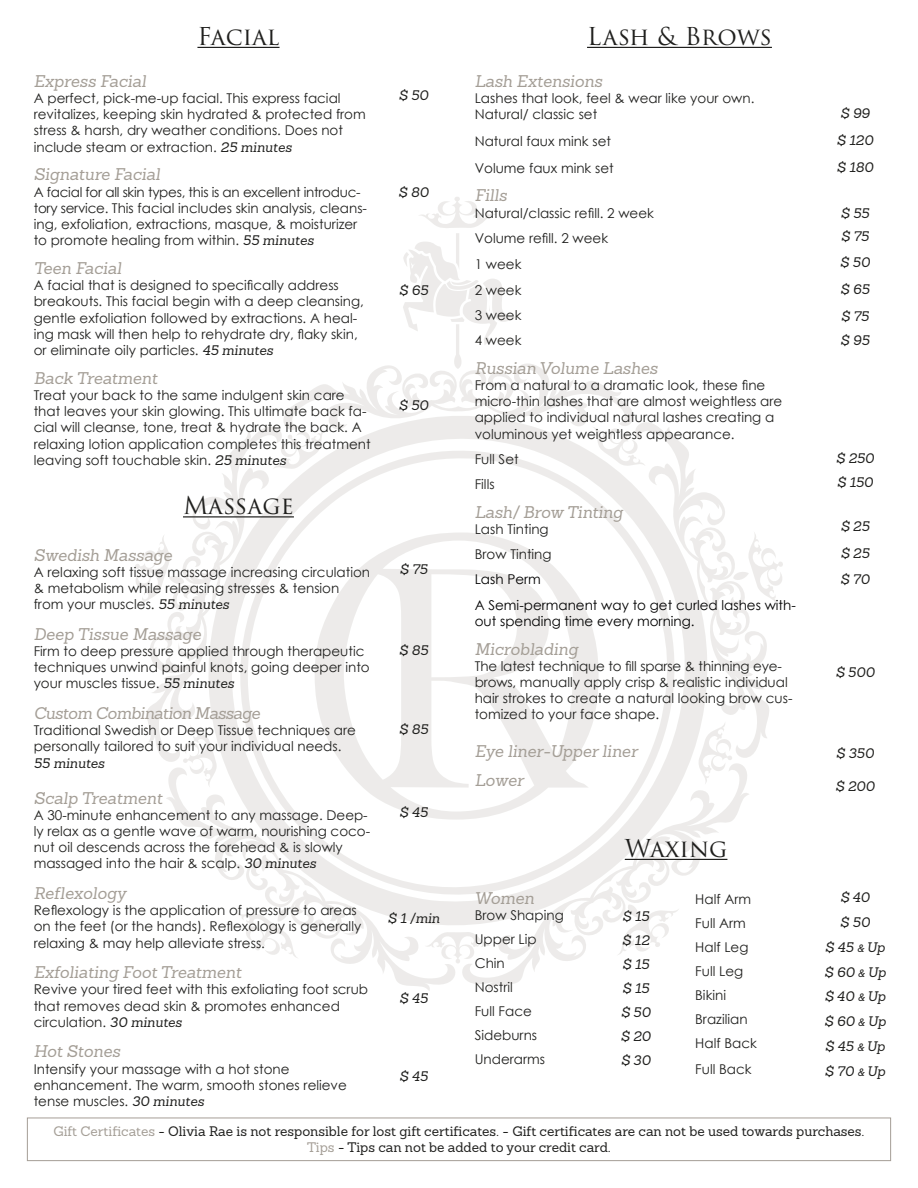
<style>
.page{position:relative;width:918px;height:1188px;background:#fff}
.page>*{position:absolute;margin:0;border:0;box-sizing:border-box;transform-origin:0 0}
.t1{font:24px "Trajan Pro 3";color:#20201e}
.t2{font:italic 16.5px/28.8px "Sanchez";color:#a49e96}
.t3{font:italic 16.5px "Sanchez";letter-spacing:-.03em;color:#a49e96}
.t4{font:13.5px/16.2px "Century Gothic";color:#20201e}
.t5{font:italic 13.5px/24px "Sanchez";color:#20201e}
.t6{font:13.5px/16.2px "Sanchez";color:#20201e;text-align:center}
.t7{font:13.5px/25.2px "Century Gothic";color:#000}
.s1{font-family:"Sanchez";font-style:italic}
.s2{font-size:10.5px}
.s3{color:#a49e96}
</style>
<div class="page">
<svg style="left:166px;top:775px;width:284px;height:216px"></svg>
<svg style="left:183px;top:763px;width:566px;height:218px"></svg>
<svg style="left:235px;top:907px;width:5px;height:52px"></svg>
<svg style="left:182px;top:775px;width:37px;height:13px"></svg>
<svg style="left:147px;top:444px;width:93px;height:331px"></svg>
<svg style="left:240px;top:428px;width:459px;height:535px"></svg>
<svg style="left:135px;top:534px;width:49px;height:75px"></svg>
<svg style="left:266px;top:197px;width:362px;height:273px"></svg>
<svg style="left:625px;top:406px;width:144px;height:352px"></svg>
<svg style="left:733px;top:531px;width:50px;height:76px"></svg>
<svg style="left:698px;top:721px;width:36px;height:64px"></svg>
<div style="left:27px;top:1118px;width:864px;height:43px;border:1px solid #a59e96"></div>
<hr style="left:587px;top:47px;width:185px;height:1px;background:#20201e">
<hr style="left:625px;top:859px;width:102px;height:1px;background:#20201e">
<hr style="left:197px;top:47px;width:83px;height:1px;background:#20201e">
<hr style="left:183px;top:516px;width:111px;height:1px;background:#20201e">
<h1 class="t1" style="left:197px;top:20px;width:84px">Facial</h1>
<p class="t2" style="left:34px;top:66px;width:114px">Express Facial</p>
<p class="t4" style="left:34px;top:90px;width:334px">A perfect, pick-me-up facial. This express facial revitalizes, keeping skin hydrated &amp; protected from stress &amp; harsh, dry weather conditions. Does not include steam or extraction. <span class="s1">25 minutes</span></p>
<p class="t2" style="left:34px;top:160px;width:128px">Signature Facial</p>
<p class="t4" style="left:34px;top:183px;width:335px">A facial for all skin types, this is an excellent introduc&shy;tory service. This facial includes skin analysis, cleans&shy;ing, exfoliation, extractions, masque, &amp; moisturizer to promote healing from within. <span class="s1">55 minutes</span></p>
<p class="t2" style="left:34px;top:254px;width:89px">Teen Facial</p>
<p class="t4" style="left:34px;top:277px;width:332px">A facial that is designed to specifically address breakouts. This facial begin with a deep cleansing, gentle exfoliation followed by extractions. A heal&shy;ing mask will then help to rehydrate dry, flaky skin, or eliminate oily particles. <span class="s1">45 minutes</span></p>
<p class="t2" style="left:34px;top:363px;width:125px">Back Treatment</p>
<p class="t4" style="left:34px;top:387px;width:338px">Treat your back to the same indulgent skin care that leaves your skin glowing. This ultimate back fa&shy;cial will cleanse, tone, treat &amp; hydrate the back. A relaxing lotion application completes this treatment leaving soft touchable skin. <span class="s1">25 minutes</span></p>
<h1 class="t1" style="left:183px;top:489px;width:112px">Massage</h1>
<p class="t2" style="left:34px;top:540px;width:140px">Swedish Massage</p>
<p class="t4" style="left:34px;top:564px;width:338px">A relaxing soft tissue massage increasing circulation &amp; metabolism while releasing stresses &amp; tension from your muscles. <span class="s1">55 minutes</span></p>
<p class="t2" style="left:34px;top:619px;width:169px">Deep Tissue Massage</p>
<p class="t4" style="left:34px;top:643px;width:338px">Firm to deep pressure applied through therapeutic techniques unwind painful knots, going deeper into your muscles tissue. <span class="s1">55 minutes</span></p>
<p class="t3" style="left:34px;top:703px;width:228px">Custom Combination Massage</p>
<p class="t4" style="left:34px;top:722px;width:324px">Traditional Swedish or Deep Tissue techniques are personally tailored to suit your individual needs.</p>
<p class="t5" style="left:34px;top:751px;width:72px">55 minutes</p>
<p class="t2" style="left:34px;top:783px;width:130px">Scalp Treatment</p>
<p class="t4" style="left:34px;top:807px;width:338px">A 30-minute enhancement to any massage. Deep&shy;ly relax as a gentle wave of warm, nourishing coco&shy;nut oil descends across the forehead &amp; is slowly massaged into the hair &amp; scalp. <span class="s1">30 minutes</span></p>
<p class="t2" style="left:34px;top:879px;width:94px">Reflexology</p>
<p class="t4" style="left:34px;top:902px;width:329px">Reflexology is the application of pressure to areas on the feet (or the hands). Reflexology is generally relaxing &amp; may help alleviate stress.</p>
<p class="t2" style="left:34px;top:958px;width:209px">Exfoliating Foot Treatment</p>
<p class="t4" style="left:34px;top:981px;width:336px">Revive your tired feet with this exfoliating foot scrub that removes dead skin &amp; promotes enhanced circulation. <span class="s1">30 minutes</span></p>
<p class="t2" style="left:34px;top:1037px;width:88px">Hot Stones</p>
<p class="t4" style="left:34px;top:1060px;width:315px">Intensify your massage with a hot stone enhancement. The warm, smooth stones relieve tense muscles. <span class="s1">30 minutes</span></p>
<p class="t5" style="left:399px;top:83px;width:31px">$ 50</p>
<p class="t5" style="left:399px;top:180px;width:32px">$ 80</p>
<p class="t5" style="left:399px;top:279px;width:31px">$ 65</p>
<p class="t5" style="left:399px;top:393px;width:31px">$ 50</p>
<p class="t5" style="left:400px;top:557px;width:29px">$ 75</p>
<p class="t5" style="left:399px;top:638px;width:31px">$ 85</p>
<p class="t5" style="left:399px;top:717px;width:31px">$ 85</p>
<p class="t5" style="left:400px;top:800px;width:30px">$ 45</p>
<p class="t5" style="left:388px;top:906px;width:53px">$ 1 /min</p>
<p class="t5" style="left:400px;top:986px;width:30px">$ 45</p>
<p class="t5" style="left:400px;top:1064px;width:30px">$ 45</p>
<h1 class="t1" style="left:587px;top:20px;width:186px">Lash &amp; Brows</h1>
<p class="t2" style="left:475px;top:66px;width:129px">Lash Extensions</p>
<p class="t4" style="left:475px;top:90px;width:281px">Lashes that look, feel &amp; wear like your own.<br>Natural/ classic set</p>
<p class="t4" style="left:475px;top:127px;width:140px;line-height:26.7px">Natural faux mink set<br>Volume faux mink set</p>
<p class="t2" style="left:475px;top:181px;width:34px">Fills</p>
<p class="t4" style="left:475px;top:200px;width:181px;line-height:25.2px">Natural/classic refill. 2 week<br>Volume refill. 2 week</p>
<p class="t4" style="left:475px;top:252px;width:48px;line-height:25.2px;text-align:justify">1 week 2 week 3 week 4 week</p>
<p class="t2" style="left:475px;top:353px;width:184px">Russian Volume Lashes</p>
<p class="t4" style="left:475px;top:377px;width:309px">From a natural to a dramatic look, these fine micro-thin lashes that are almost weightless are applied to individual natural lashes creating a voluminous yet weightless appearance.</p>
<p class="t4" style="left:475px;top:446px;width:45px;line-height:25.2px">Full Set<br>Fills</p>
<p class="t2" style="left:475px;top:497px;width:150px">Lash/ Brow Tinting</p>
<p class="t4" style="left:475px;top:516px;width:78px;line-height:25.2px">Lash Tinting<br>Brow Tinting</p>
<p class="t7" style="left:475px;top:567px;width:323px">Lash Perm<br>A Semi-permanent way to get curled lashes with-</p>
<p class="t7" style="left:475px;top:608px;width:221px">out spending time every morning.</p>
<p class="t2" style="left:475px;top:634px;width:105px">Microblading</p>
<p class="t4" style="left:475px;top:658px;width:319px">The latest technique to fill sparse &amp; thinning eye&shy;brows, manually apply crisp &amp; realistic individual hair strokes to create a natural looking brow cus&shy;tomized to your face shape.</p>
<p class="t2" style="left:475px;top:737px;width:164px">Eye liner-Upper liner<br>Lower</p>
<p class="t2" style="left:475px;top:884px;width:61px">Women</p>
<p class="t4" style="left:475px;top:903px;width:91px;line-height:24px">Brow Shaping<br>Upper Lip<br>Chin<br>Nostril<br>Full Face<br>Sideburns<br>Underarms</p>
<h1 class="t1" style="left:625px;top:832px;width:104px">Waxing</h1>
<p class="t5" style="left:621px;top:904px;width:32px;text-align:justify">$ 15 $ 12 $ 15 $ 15 $ 50 $ 20 $ 30</p>
<p class="t4" style="left:695px;top:887px;width:63px;line-height:24px">Half Arm<br>Full Arm<br>Half Leg<br>Full Leg<br>Bikini<br>Brazilian<br>Half Back</p>
<p class="t4" style="left:695px;top:1061px;width:58px">Full Back</p>
<p class="t5" style="left:837px;top:100px;width:38px;line-height:27px">$ 99 $ 120 $ 180</p>
<p class="t5" style="left:841px;top:202px;width:30px;line-height:22.5px">$ 55 $ 75</p>
<p class="t5" style="left:840px;top:249px;width:31px;line-height:27px;text-align:justify">$ 50 $ 65 $ 75</p>
<p class="t5" style="left:841px;top:328px;width:31px">$ 95</p>
<p class="t5" style="left:836px;top:447px;width:40px">$ 250 $ 150</p>
<p class="t5" style="left:841px;top:513px;width:30px;line-height:27px">$ 25 $ 25</p>
<p class="t5" style="left:841px;top:567px;width:31px">$ 70</p>
<p class="t5" style="left:836px;top:661px;width:40px">$ 500</p>
<p class="t5" style="left:836px;top:741px;width:39px">$ 350</p>
<p class="t5" style="left:836px;top:774px;width:41px">$ 200</p>
<p class="t5" style="left:824px;top:885px;width:63px;line-height:24.8px;text-align:center">$ 40<br>$ 50<br>$ 45 <span class="s2">&amp;</span> Up $ 60 <span class="s2">&amp;</span> Up $ 40 <span class="s2">&amp;</span> Up $ 60 <span class="s2">&amp;</span> Up $ 45 <span class="s2">&amp;</span> Up $ 70 <span class="s2">&amp;</span> Up</p>
<p class="t6" style="left:53px;top:1123px;width:813px"><span class="s3">Gift Certificates</span> - Olivia Rae is not responsible for lost gift certificates. - Gift certificates are can not be used towards purchases.<br><span class="s3">Tips</span> - Tips can not be added to your credit card.</p>
</div>
